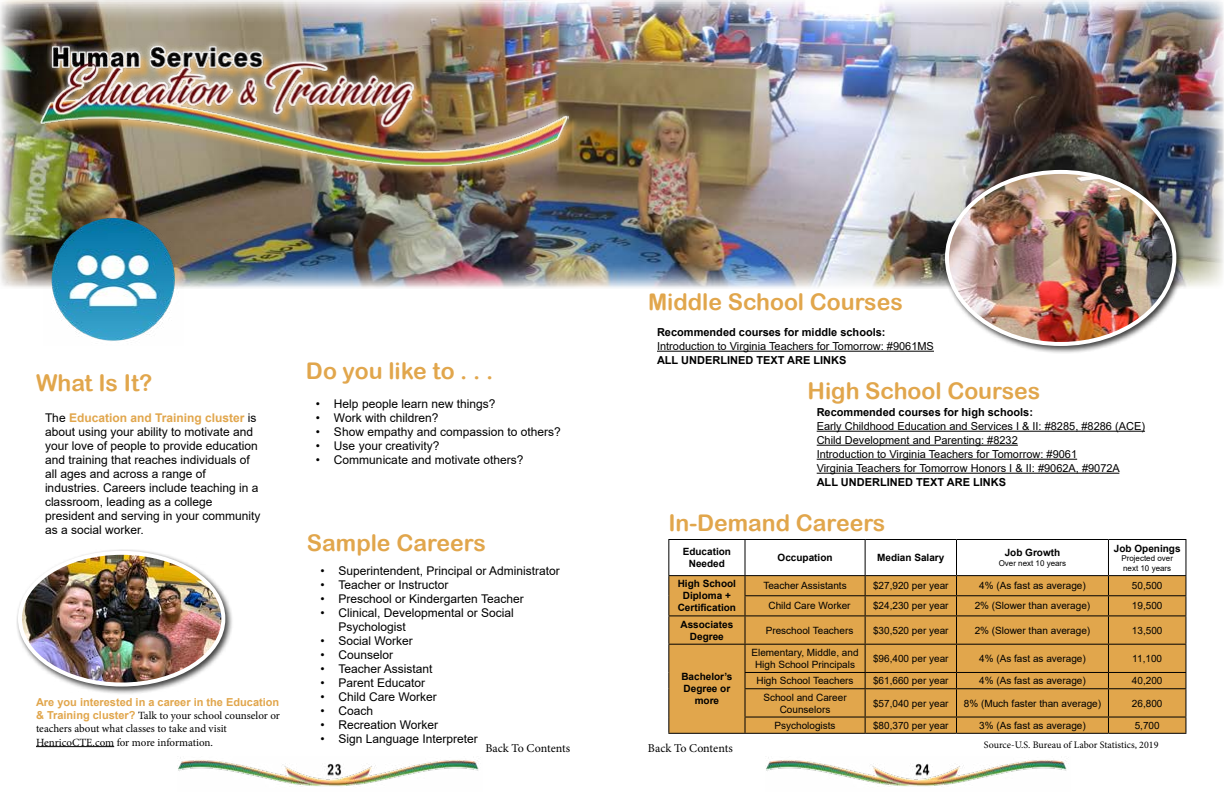
<style>
.page{position:relative;width:1224px;height:792px;background:#fff}
.page>*{position:absolute;margin:0;border:0;box-sizing:border-box;transform-origin:0 0}
.t1{font:23px "Arial Rounded MT Bold";color:#e1a64c}
.t2{font:12px/14px "Arial";color:#000}
.t3{font:12px "Minion Pro";letter-spacing:-.005em;color:#000}
.t4{font:11px/14px "Arial";color:#000}
.t5{font:700 11px "Arial";color:#000}
.t6{font:11px/13.2px "Minion Pro";letter-spacing:-.005em;color:#000}
.t7{font:700 11px "Arial";color:#e1a64c}
.t8{font:10px/12px "Arial";color:#000;text-align:center}
.t9{font:700 10px/12px "Arial";color:#000;text-align:center}
.t10{font:10px "Minion Pro";color:#000}
.t11{font:8px/9.6px "Arial";color:#000}
.s1{font-weight:700;color:#e1a64c}
.s2{font-family:"Arial";font-weight:700;color:#e1a64c}
</style>
<div class="page">
<img style="left:0;top:0;width:1224px;height:288px">
<img style="left:40px;top:38px;width:529px;height:177px">
<hr style="left:36px;top:746px;width:78px;height:1px;background:#000">
<div style="left:16px;top:549px;width:218px;height:146px;background:#000;opacity:.75"></div>
<img style="left:20px;top:553px;width:203px;height:132px">
<div style="left:18px;top:551px;width:207px;height:136px;border:4px solid #fff;border-radius:50%"></div>
<img style="left:44px;top:218px;width:139px;height:123px">
<img style="left:178px;top:757px;width:301px;height:30px">
<hr style="left:668px;top:539px;width:77px;height:1px;background:#000">
<hr style="left:745px;top:539px;width:120px;height:1px;background:#000">
<hr style="left:865px;top:539px;width:92px;height:1px;background:#000">
<hr style="left:957px;top:539px;width:151px;height:1px;background:#000">
<hr style="left:1108px;top:539px;width:78px;height:1px;background:#000">
<svg style="left:668px;top:540px;width:518px;height:193px"></svg>
<hr style="left:668px;top:733px;width:77px;height:1px;background:#000">
<hr style="left:745px;top:733px;width:120px;height:1px;background:#000">
<hr style="left:865px;top:733px;width:92px;height:1px;background:#000">
<hr style="left:957px;top:733px;width:151px;height:1px;background:#000">
<hr style="left:1108px;top:733px;width:78px;height:1px;background:#000">
<hr style="left:817px;top:431px;width:328px;height:1px;background:#000">
<hr style="left:817px;top:445px;width:201px;height:1px;background:#000">
<hr style="left:817px;top:459px;width:260px;height:1px;background:#000">
<hr style="left:817px;top:473px;width:302px;height:1px;background:#000">
<hr style="left:657px;top:351px;width:277px;height:1px;background:#000">
<div style="left:943px;top:168px;width:242px;height:187px;background:#000;opacity:.75"></div>
<img style="left:947px;top:172px;width:227px;height:172px">
<div style="left:945px;top:170px;width:231px;height:176px;border:4px solid #fff;border-radius:50%"></div>
<img style="left:766px;top:757px;width:301px;height:30px">
<h1 class="t1" style="left:648px;top:289px;width:256px">Middle School Courses</h1>
<p class="t5" style="left:657px;top:324px;width:230px">Recommended courses for middle schools:</p>
<p class="t4" style="left:657px;top:339px;width:278px">Introduction to Virginia Teachers for Tomorrow: #9061MS</p>
<p class="t5" style="left:657px;top:352px;width:191px">ALL UNDERLINED TEXT ARE LINKS</p>
<h1 class="t1" style="left:36px;top:369px;width:118px">What Is It?</h1>
<h1 class="t1" style="left:306px;top:357px;width:189px">Do you like to . . .</h1>
<h1 class="t1" style="left:808px;top:377px;width:234px">High School Courses</h1>
<p class="t2" style="left:316px;top:397px;width:181px">• Help people learn new things?</p>
<p class="t2" style="left:316px;top:411px;width:124px">• Work with children?</p>
<p class="t2" style="left:316px;top:425px;width:246px">• Show empathy and compassion to others?</p>
<p class="t2" style="left:316px;top:439px;width:125px">• Use your creativity?</p>
<p class="t2" style="left:316px;top:453px;width:209px">• Communicate and motivate others?</p>
<p class="t5" style="left:817px;top:404px;width:218px">Recommended courses for high schools:</p>
<p class="t4" style="left:817px;top:419px;width:330px">Early Childhood Education and Services I &amp; II: #8285, #8286 (ACE)<br>Child Development and Parenting: #8232<br>Introduction to Virginia Teachers for Tomorrow: #9061<br>Virginia Teachers for Tomorrow Honors I &amp; II: #9062A, #9072A</p>
<p class="t5" style="left:817px;top:474px;width:191px">ALL UNDERLINED TEXT ARE LINKS</p>
<p class="t2" style="left:45px;top:411px;width:217px">The <span class="s1">Education and Training cluster</span> is about using your ability to motivate and your love of people to provide education and training that reaches individuals of all ages and across a range of industries. Careers include teaching in a classroom, leading as a college president and serving in your community as a social worker.</p>
<h1 class="t1" style="left:668px;top:509px;width:218px">In-Demand Careers</h1>
<h1 class="t1" style="left:307px;top:529px;width:180px">Sample Careers</h1>
<p class="t9" style="left:1114px;top:542px;width:68px">Job Openings</p>
<p class="t11" style="left:1121px;top:554px;width:53px">Projected over next 10 years</p>
<p class="t9" style="left:683px;top:546px;width:50px">Education<br>Needed</p>
<p class="t9" style="left:778px;top:552px;width:57px">Occupation</p>
<p class="t9" style="left:877px;top:552px;width:69px">Median Salary</p>
<p class="t9" style="left:1005px;top:547px;width:57px">Job Growth</p>
<p class="t11" style="left:999px;top:558px;width:69px">Over next 10 years</p>
<p class="t2" style="left:320px;top:563px;width:241px">• Superintendent, Principal or Administrator</p>
<p class="t2" style="left:320px;top:577px;width:130px">• Teacher or Instructor</p>
<p class="t2" style="left:320px;top:591px;width:205px">• Preschool or Kindergarten Teacher</p>
<p class="t2" style="left:338px;top:605px;width:177px;text-indent:-18px">• Clinical, Developmental or Social<br>Psychologist</p>
<p class="t2" style="left:320px;top:633px;width:94px">• Social Worker</p>
<p class="t2" style="left:320px;top:647px;width:74px">• Counselor</p>
<p class="t2" style="left:320px;top:661px;width:114px">• Teacher Assistant</p>
<p class="t2" style="left:320px;top:675px;width:106px">• Parent Educator</p>
<p class="t2" style="left:320px;top:689px;width:118px">• Child Care Worker</p>
<p class="t2" style="left:320px;top:703px;width:54px">• Coach</p>
<p class="t2" style="left:320px;top:717px;width:119px">• Recreation Worker</p>
<p class="t2" style="left:320px;top:732px;width:159px">• Sign Language Interpreter</p>
<p class="t9" style="left:678px;top:578px;width:60px">High School<br>Diploma +<br>Certification</p>
<p class="t8" style="left:763px;top:580px;width:85px">Teacher Assistants</p>
<p class="t8" style="left:873px;top:580px;width:77px">$27,920 per year</p>
<p class="t8" style="left:979px;top:580px;width:108px">4% (As fast as average)</p>
<p class="t8" style="left:1132px;top:580px;width:32px">50,500</p>
<p class="t8" style="left:769px;top:600px;width:84px">Child Care Worker</p>
<p class="t8" style="left:873px;top:600px;width:77px">$24,230 per year</p>
<p class="t8" style="left:975px;top:600px;width:117px">2% (Slower than average)</p>
<p class="t8" style="left:1132px;top:600px;width:32px">19,500</p>
<p class="t9" style="left:681px;top:618px;width:54px">Associates<br>Degree</p>
<p class="t8" style="left:766px;top:624px;width:89px">Preschool Teachers</p>
<p class="t8" style="left:873px;top:624px;width:77px">$30,520 per year</p>
<p class="t8" style="left:975px;top:624px;width:117px">2% (Slower than average)</p>
<p class="t8" style="left:1132px;top:624px;width:32px">13,500</p>
<p class="t9" style="left:681px;top:671px;width:53px">Bachelor’s<br>Degree or more</p>
<p class="t8" style="left:752px;top:646px;width:109px">Elementary, Middle, and<br>High School Principals</p>
<p class="t8" style="left:873px;top:652px;width:77px">$96,400 per year</p>
<p class="t8" style="left:979px;top:652px;width:108px">4% (As fast as average)</p>
<p class="t8" style="left:1132px;top:652px;width:31px">11,100</p>
<p class="t8" style="left:757px;top:675px;width:99px">High School Teachers</p>
<p class="t8" style="left:873px;top:675px;width:77px">$61,660 per year</p>
<p class="t8" style="left:979px;top:675px;width:108px">4% (As fast as average)</p>
<p class="t8" style="left:1132px;top:675px;width:32px">40,200</p>
<p class="t8" style="left:763px;top:691px;width:85px">School and Career<br>Counselors</p>
<p class="t8" style="left:873px;top:697px;width:77px">$57,040 per year</p>
<p class="t8" style="left:964px;top:697px;width:139px">8% (Much faster than average)</p>
<p class="t8" style="left:1132px;top:697px;width:32px">26,800</p>
<p class="t8" style="left:774px;top:719px;width:63px">Psychologists</p>
<p class="t8" style="left:873px;top:719px;width:77px">$80,370 per year</p>
<p class="t8" style="left:979px;top:719px;width:108px">3% (As fast as average)</p>
<p class="t8" style="left:1135px;top:719px;width:27px">5,700</p>
<p class="t10" style="left:984px;top:738px;width:176px">Source-U.S. Bureau of Labor Statistics, 2019</p>
<p class="t7" style="left:36px;top:694px;width:245px">Are you interested in a career in the Education</p>
<p class="t6" style="left:36px;top:709px;width:245px"><span class="s2">&amp; Training cluster?</span> Talk to your school counselor or teachers about what classes to take and visit<br>HenricoCTE.com for more information.</p>
<p class="t3" style="left:485px;top:740px;width:86px">Back To Contents</p>
<p class="t3" style="left:648px;top:740px;width:86px">Back To Contents</p>
</div>
